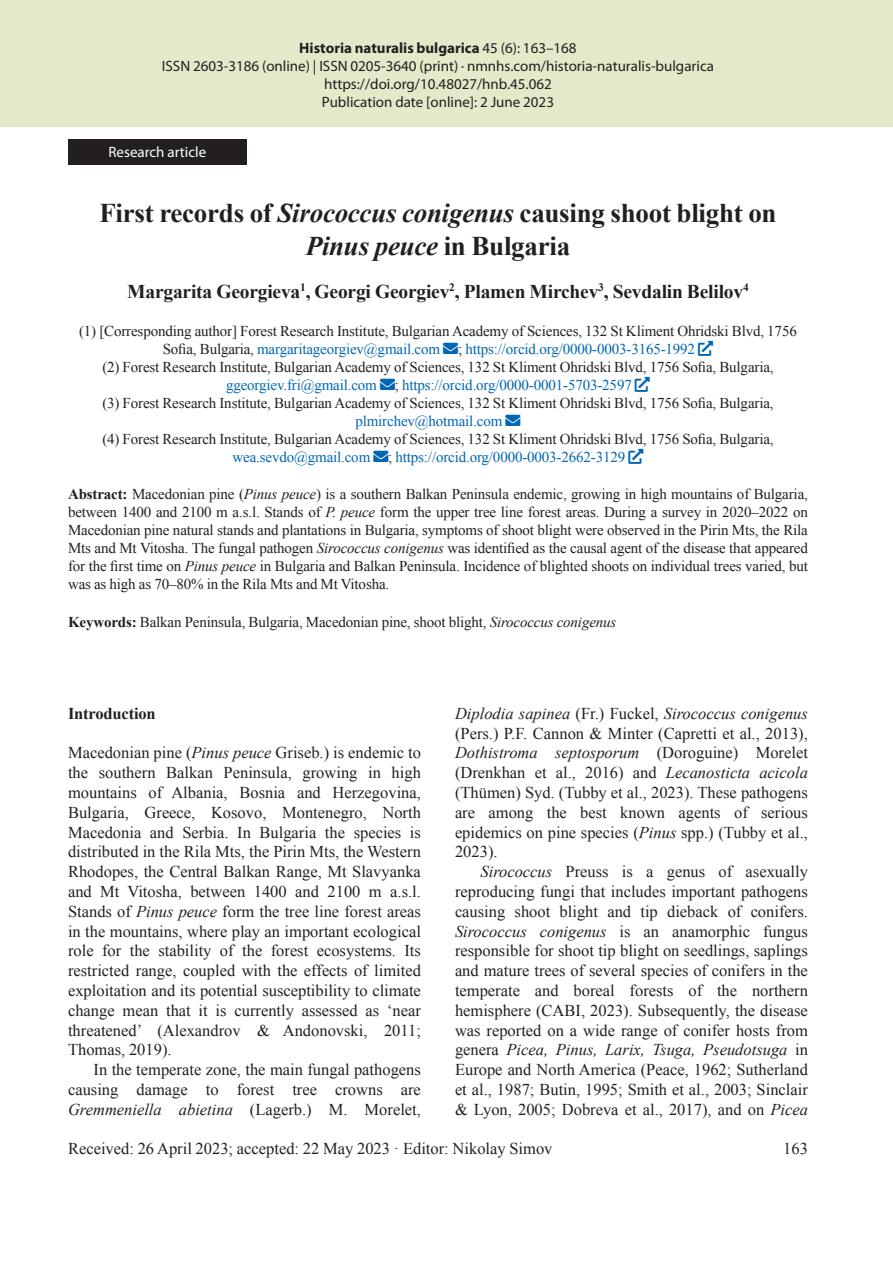
<style>
.page{position:relative;width:893px;height:1263px;background:#fff}
.page>*{position:absolute;margin:0;border:0;box-sizing:border-box;transform-origin:0 0}
.t1{font:700 27px/32.4px "Times New Roman";letter-spacing:-.01em;color:#231f20;text-align:center}
.t2{font:700 19.5px "Times New Roman";letter-spacing:-.01em;color:#231f20}
.t3{font:16.5px/19.8px "Times New Roman";color:#231f20;text-align:justify}
.t4{font:700 16.5px "Times New Roman";letter-spacing:-.01em;color:#231f20}
.t5{font:15px/18px "Times New Roman";letter-spacing:-.01em;color:#231f20;text-align:justify}
.t6{font:15px "Times New Roman";letter-spacing:-.01em;color:#0166b3}
.t7{font:15px/18px "Myriad Pro";color:#231f20;text-align:center}
.t8{font:15px "Myriad Pro";color:#fff}
.s1{font-weight:700}
.s2{font-style:italic}
.s3{color:#231f20}
</style>
<div class="page">
<div style="left:0;top:0;width:893px;height:126px;background:#e4e9ca"></div>
<div style="left:68px;top:139px;width:179px;height:25px;background:#231f20"></div>
<p class="t7" style="left:162px;top:40px;width:553px"><span class="s1">Historia naturalis bulgarica</span> 45 (6): 163–168<br>ISSN 2603-3186 (online) | ISSN 0205-3640 (print) · nmnhs.com/historia-naturalis-bulgarica https://doi.org/10.48027/hnb.45.062<br>Publication date [online]: 2 June 2023</p>
<p class="t8" style="left:108px;top:146px;width:99px">Research article</p>
<h1 class="t1" style="left:99px;top:200px;width:679px">First records of <span class="s2">Sirococcus conigenus</span> causing shoot blight on<br><span class="s2">Pinus peuce</span> in Bulgaria</h1>
<p class="t2" style="left:127px;top:285px;width:623px">Margarita Georgieva<sup>1</sup>, Georgi Georgiev<sup>2</sup>, Plamen Mirchev<sup>3</sup>, Sevdalin Belilov<sup>4</sup></p>
<p class="t5" style="left:79px;top:323px;width:719px">(1) [Corresponding author] Forest Research Institute, Bulgarian Academy of Sciences, 132 St Kliment Ohridski Blvd, 1756</p>
<p class="t6" style="left:163px;top:343px;width:534px"><span class="s3">Sofia, Bulgaria,</span> margaritageorgiev@gmail.com ✉<span class="s3">;</span> https://orcid.org/0000-0003-3165-1992</p>
<p class="t5" style="left:102px;top:359px;width:673px">(2) Forest Research Institute, Bulgarian Academy of Sciences, 132 St Kliment Ohridski Blvd, 1756 Sofia, Bulgaria,</p>
<p class="t6" style="left:226px;top:379px;width:407px">ggeorgiev.fri@gmail.com ✉<span class="s3">;</span> https://orcid.org/0000-0001-5703-2597</p>
<p class="t5" style="left:102px;top:395px;width:673px">(3) Forest Research Institute, Bulgarian Academy of Sciences, 132 St Kliment Ohridski Blvd, 1756 Sofia, Bulgaria,</p>
<p class="t6" style="left:355px;top:415px;width:167px">plmirchev@hotmail.com ✉</p>
<p class="t5" style="left:102px;top:431px;width:673px">(4) Forest Research Institute, Bulgarian Academy of Sciences, 132 St Kliment Ohridski Blvd, 1756 Sofia, Bulgaria,</p>
<p class="t6" style="left:233px;top:451px;width:394px">wea.sevdo@gmail.com ✉<span class="s3">;</span> https://orcid.org/0000-0003-2662-3129</p>
<p class="t5" style="left:68px;top:487px;width:741px"><span class="s1">Abstract:</span> Macedonian pine (<span class="s2">Pinus peuce</span>) is a southern Balkan Peninsula endemic, growing in high mountains of Bulgaria, between 1400 and 2100 m a.s.l. Stands of <span class="s2">P. peuce</span> form the upper tree line forest areas. During a survey in 2020–2022 on Macedonian pine natural stands and plantations in Bulgaria, symptoms of shoot blight were observed in the Pirin Mts, the Rila Mts and Mt Vitosha. The fungal pathogen <span class="s2">Sirococcus conigenus</span> was identified as the causal agent of the disease that appeared for the first time on <span class="s2">Pinus peuce</span> in Bulgaria and Balkan Peninsula. Incidence of blighted shoots on individual trees varied, but was as high as 70–80% in the Rila Mts and Mt Vitosha.</p>
<p class="t5" style="left:68px;top:615px;width:550px"><span class="s1">Keywords:</span> Balkan Peninsula, Bulgaria, Macedonian pine, shoot blight, <span class="s2">Sirococcus conigenus</span></p>
<p class="t4" style="left:68px;top:707px;width:89px">Introduction</p>
<p class="t3" style="left:68px;top:744px;width:354px">Macedonian pine (<span class="s2">Pinus peuce</span> Griseb.) is endemic to the southern Balkan Peninsula, growing in high mountains of Albania, Bosnia and Herzegovina, Bulgaria, Greece, Kosovo, Montenegro, North Macedonia and Serbia. In Bulgaria the species is distributed in the Rila Mts, the Pirin Mts, the Western Rhodopes, the Central Balkan Range, Mt Slavyanka and Mt Vitosha, between 1400 and 2100 m a.s.l.<br>Stands of <span class="s2">Pinus peuce</span> form the tree line forest areas in the mountains, where play an important ecological role for the stability of the forest ecosystems. Its restricted range, coupled with the effects of limited exploitation and its potential susceptibility to climate change mean that it is currently assessed as ‘near threatened’ (Alexandrov &amp; Andonovski, 2011; Thomas, 2019).</p>
<p class="t3" style="left:68px;top:1061px;width:354px;text-indent:26px">In the temperate zone, the main fungal pathogens causing damage to forest tree crowns are <span class="s2">Gremmeniella abietina</span> (Lagerb.) M. Morelet,</p>
<p class="t3" style="left:455px;top:705px;width:354px"><span class="s2">Diplodia sapinea</span> (Fr.) Fuckel, <span class="s2">Sirococcus conigenus </span>(Pers.) P.F. Cannon &amp; Minter (Capretti et al., 2013), <span class="s2">Dothistroma septosporum</span> (Doroguine) Morelet (Drenkhan et al., 2016) and <span class="s2">Lecanosticta acicola </span>(Thümen) Syd. (Tubby et al., 2023). These pathogens are among the best known agents of serious epidemics on pine species (<span class="s2">Pinus</span> spp.) (Tubby et al., 2023).</p>
<p class="t3" style="left:455px;top:863px;width:354px;text-indent:26px"><span class="s2">Sirococcus</span> Preuss is a genus of asexually reproducing fungi that includes important pathogens causing shoot blight and tip dieback of conifers.<br><span class="s2">Sirococcus conigenus</span> is an anamorphic fungus responsible for shoot tip blight on seedlings, saplings and mature trees of several species of conifers in the temperate and boreal forests of the northern hemisphere (CABI, 2023). Subsequently, the disease was reported on a wide range of conifer hosts from genera <span class="s2">Picea, Pinus, Larix, Tsuga, Pseudotsuga</span> in Europe and North America (Peace, 1962; Sutherland et al., 1987; Butin, 1995; Smith et al., 2003; Sinclair &amp; Lyon, 2005; Dobreva et al., 2017), and on <span class="s2">Picea</span></p>
<p class="t3" style="left:68px;top:1140px;width:486px">Received: 26 April 2023; accepted: 22 May 2023 · Editor: Nikolay Simov</p>
<p class="t3" style="left:783px;top:1140px;width:26px">163</p>
</div>
